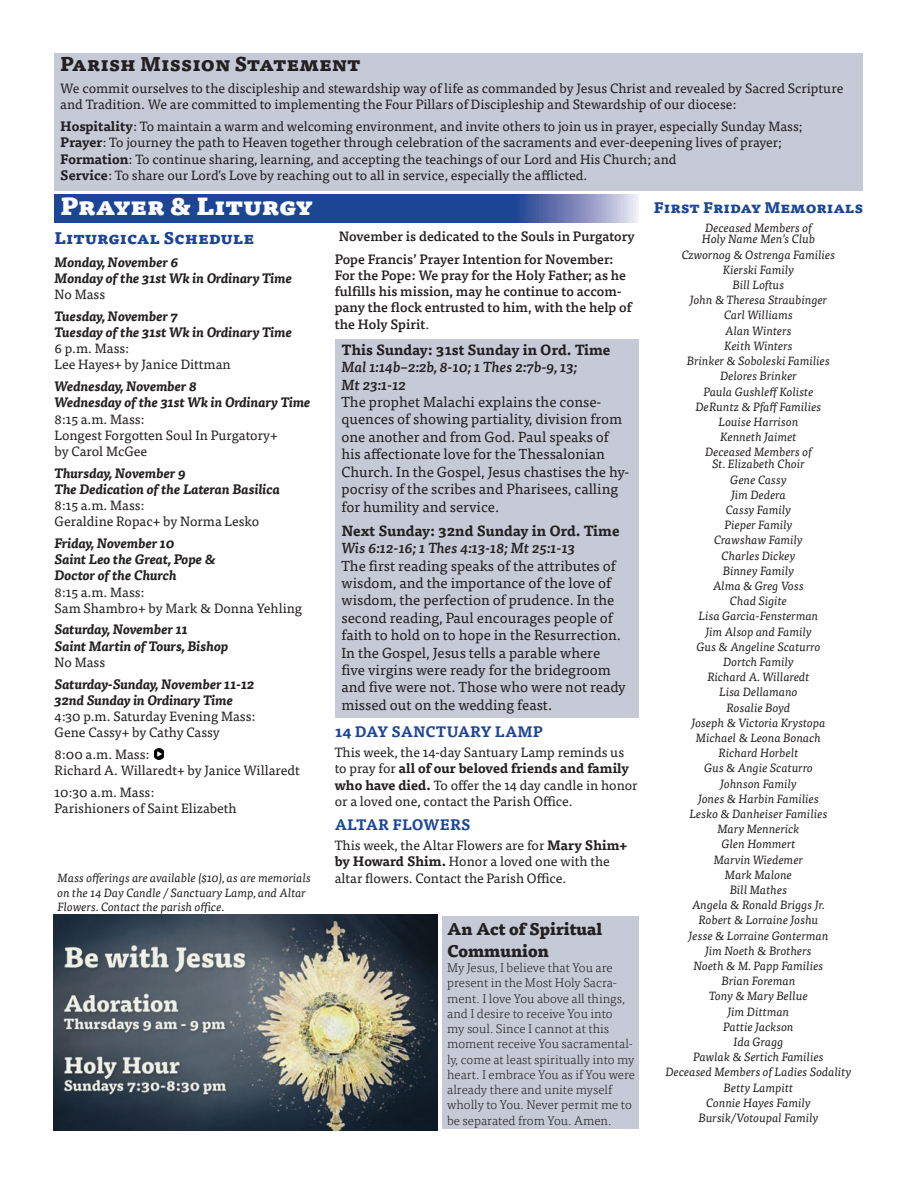
<style>
.page{position:relative;width:918px;height:1188px;background:#fff}
.page>*{position:absolute;margin:0;border:0;box-sizing:border-box;transform-origin:0 0}
.t1{font:900 24px "Tisa Pro";color:#fff}
.t2{font:800 19.5px "Tisa Pro";color:#231f20}
.t3{font:800 16.5px/21.6px "Tisa Pro";color:#231f20}
.t4{font:800 16.5px "Tisa Pro";color:#1c4596}
.t5{font:700 15px "Tisa Pro";color:#1c4596}
.t6{font:800 15px "Tisa Pro";color:#1c4596}
.t7{font:14.55px/17.4px "Tisa Pro";color:#231f20}
.t8{font:13.5px/16.2px "Tisa Pro";color:#231f20}
.t9{font:italic 700 13.5px/16.2px "Tisa Pro";color:#231f20}
.t10{font:500 13.5px/16.2px "Tisa Pro";color:#231f20}
.t11{font:300 12.75px/15.3px "Tisa Pro";color:#231f20}
.t12{font:italic 12px/15.1px "Tisa Pro";color:#231f20}
.s1{font-weight:700}
.s2{font-weight:400;font-style:normal}
.s3{font-weight:700;font-style:italic}
.s4{font-weight:400}
.s5{font-weight:500;font-style:italic}
</style>
<div class="page">
<svg style="left:55px;top:194px;width:584px;height:28px;background:#31549f"></svg>
<div style="left:55px;top:53px;width:808px;height:138px;background:#c6cad7"></div>
<div style="left:335px;top:340px;width:304px;height:378px;background:#c6cad7"></div>
<svg style="left:155px;top:749px;width:9px;height:11px"></svg>
<div style="left:442px;top:916px;width:197px;height:213px;background:#c6cad7"></div>
<img style="left:54px;top:915px;width:384px;height:216px">
<p class="t2" style="left:60px;top:48px;width:302px">Parish Mission Statement</p>
<p class="t8" style="left:60px;top:80px;width:785px">We commit ourselves to the discipleship and stewardship way of life as commanded by Jesus Christ and revealed by Sacred Scripture and Tradition. We are committed to implementing the Four Pillars of Discipleship and Stewardship of our diocese:</p>
<p class="t8" style="left:60px;top:118px;width:744px"><span class="s1">Hospitality</span>: To maintain a warm and welcoming environment, and invite others to join us in prayer, especially Sunday Mass; <span class="s1">Prayer</span>: To journey the path to Heaven together through celebration of the sacraments and ever-deepening lives of prayer; <span class="s1">Formation</span>: To continue sharing, learning, and accepting the teachings of our Lord and His Church; and<br><span class="s1">Service</span>: To share our Lord’s Love by reaching out to all in service, especially the afflicted.</p>
<p class="t1" style="left:60px;top:185px;width:254px">Prayer &amp; Liturgy</p>
<p class="t4" style="left:55px;top:224px;width:201px">Liturgical Schedule</p>
<p class="t9" style="left:55px;top:253px;width:239px">Monday, November 6<br>Monday of the 31st Wk in Ordinary Time<br><span class="s2">No Mass</span></p>
<p class="t9" style="left:55px;top:307px;width:239px">Tuesday, November 7<br>Tuesday of the 31st Wk in Ordinary Time<br><span class="s2">6 p.m. Mass:<br>Lee Hayes+ by Janice Dittman</span></p>
<p class="t8" style="left:55px;top:378px;width:257px"><span class="s3">Wednesday, November 8<br>Wednesday of the 31st Wk in Ordinary Time<br></span>8:15 a.m. Mass:<br>Longest Forgotten Soul In Purgatory+<br>by Carol McGee</p>
<p class="t9" style="left:55px;top:464px;width:227px">Thursday, November 9<br>The Dedication of the Lateran Basilica<br><span class="s2">8:15 a.m. Mass:<br>Geraldine Ropac+ by Norma Lesko</span></p>
<p class="t9" style="left:55px;top:534px;width:249px">Friday, November 10<br>Saint Leo the Great, Pope &amp;<br>Doctor of the Church<br><span class="s2">8:15 a.m. Mass:<br>Sam Shambro+ by Mark &amp; Donna Yehling</span></p>
<p class="t9" style="left:55px;top:621px;width:175px">Saturday, November 11<br>Saint Martin of Tours, Bishop<br><span class="s2">No Mass</span></p>
<p class="t9" style="left:55px;top:675px;width:202px">Saturday-Sunday, November 11-12<br>32nd Sunday in Ordinary Time<br><span class="s2">4:30 p.m. Saturday Evening Mass:<br>Gene Cassy+ by Cathy Cassy</span></p>
<p class="t8" style="left:55px;top:745px;width:247px">8:00 a.m. Mass:<br>Richard A. Willaredt+ by Janice Willaredt</p>
<p class="t8" style="left:55px;top:783px;width:184px">10:30 a.m. Mass:<br>Parishioners of Saint Elizabeth</p>
<p class="t6" style="left:654px;top:195px;width:211px">First Friday Memorials</p>
<p class="t12" style="left:702px;top:221px;width:115px;line-height:12px">Deceased Members of<br>Holy Name Men’s Club</p>
<p class="t12" style="left:682px;top:246px;width:155px;text-align:center">Czwornog &amp; Ostrenga Families<br>Kierski Family<br>Bill Loftus<br>John &amp; Theresa Straubinger<br>Carl Williams<br>Alan Winters<br>Keith Winters<br>Brinker &amp; Soboleski Families<br>Delores Brinker<br>Paula Gushleff Koliste<br>DeRuntz &amp; Pfaff Families<br>Louise Harrison<br>Kenneth Jaimet<br>Deceased Members of</p>
<p class="t12" style="left:666px;top:456px;width:188px;text-align:center">St. Elizabeth Choir<br>Gene Cassy<br>Jim Dedera<br>Cassy Family<br>Pieper Family<br>Crawshaw Family<br>Charles Dickey<br>Binney Family<br>Alma &amp; Greg Voss<br>Chad Sigite<br>Lisa Garcia-Fensterman<br>Jim Alsop and Family<br>Gus &amp; Angeline Scaturro<br>Dortch Family<br>Richard A. Willaredt<br>Lisa Dellamano<br>Rosalie Boyd<br>Joseph &amp; Victoria Krystopa<br>Michael &amp; Leona Bonach<br>Richard Horbelt<br>Gus &amp; Angie Scaturro<br>Johnson Family<br>Jones &amp; Harbin Families<br>Lesko &amp; Danheiser Families<br>Mary Mennerick<br>Glen Hommert<br>Marvin Wiedemer<br>Mark Malone<br>Bill Mathes<br>Angela &amp; Ronald Briggs Jr.<br>Robert &amp; Lorraine Joshu<br>Jesse &amp; Lorraine Gonterman<br>Jim Noeth &amp; Brothers<br>Noeth &amp; M. Papp Families<br>Brian Foreman<br>Tony &amp; Mary Bellue<br>Jim Dittman<br>Pattie Jackson<br>Ida Gragg<br>Pawlak &amp; Sertich Families<br>Deceased Members of Ladies Sodality<br>Betty Lampitt<br>Connie Hayes Family<br>Bursik/Votoupal Family</p>
<p class="t10" style="left:335px;top:224px;width:302px;line-height:23px">November is dedicated to the Souls in Purgatory<br>Pope Francis’ Prayer Intention for November:</p>
<p class="t10" style="left:335px;top:266px;width:298px">For the Pope: We pray for the Holy Father; as he fulfills his mission, may he continue to accom&shy;pany the flock entrusted to him, with the help of the Holy Spirit<span class="s4">.</span></p>
<p class="t7" style="left:341px;top:340px;width:290px"><span class="s1">This Sunday: 31st Sunday in Ord. Time </span><span class="s5">Mal 1:14b–2:2b, 8-10; 1 Thes 2:7b-9, 13;<br>Mt 23:1-12<br></span>The prophet Malachi explains the conse&shy;quences of showing partiality, division from one another and from God. Paul speaks of his affectionate love for the Thessalonian Church. In the Gospel, Jesus chastises the hy&shy;pocrisy of the scribes and Pharisees, calling for humility and service.</p>
<p class="t7" style="left:341px;top:521px;width:286px"><span class="s1">Next Sunday: 32nd Sunday in Ord. Time </span><span class="s5">Wis 6:12-16; 1 Thes 4:13-18; Mt 25:1-13<br></span>The first reading speaks of the attributes of wisdom, and the importance of the love of wisdom, the perfection of prudence. In the second reading, Paul encourages people of faith to hold on to hope in the Resurrection.<br>In the Gospel, Jesus tells a parable where five virgins were ready for the bridegroom and five were not. Those who were not ready missed out on the wedding feast.</p>
<p class="t5" style="left:335px;top:719px;width:210px">14 DAY SANCTUARY LAMP</p>
<p class="t8" style="left:335px;top:744px;width:304px">This week, the 14-day Santuary Lamp reminds us to pray for <span class="s1">all of our beloved friends and family who have died.</span> To offer the 14 day candle in honor or a loved one, contact the Parish Office.</p>
<p class="t5" style="left:335px;top:812px;width:137px">ALTAR FLOWERS</p>
<p class="t8" style="left:335px;top:837px;width:294px">This week, the Altar Flowers are for <span class="s1">Mary Shim+ by Howard Shim.</span> Honor a loved one with the</p>
<p class="t12" style="left:58px;top:870px;width:255px">Mass offerings are available ($10), as are memorials</p>
<p class="t8" style="left:335px;top:869px;width:233px">altar flowers. Contact the Parish Office.</p>
<p class="t12" style="left:58px;top:885px;width:250px;line-height:14.4px">on the 14 Day Candle / Sanctuary Lamp, and Altar<br>Flowers. Contact the parish office.</p>
<p class="t3" style="left:447px;top:918px;width:157px">An Act of Spiritual<br>Communion</p>
<p class="t11" style="left:447px;top:959px;width:189px">My Jesus, I believe that You are present in the Most Holy Sacra&shy;ment. I love You above all things, and I desire to receive You into<br>my soul. Since I cannot at this moment receive You sacramental&shy;ly, come at least spiritually into my heart. I embrace You as if You were already there and unite myself wholly to You. Never permit me to be separated from You. Amen.</p>
</div>
